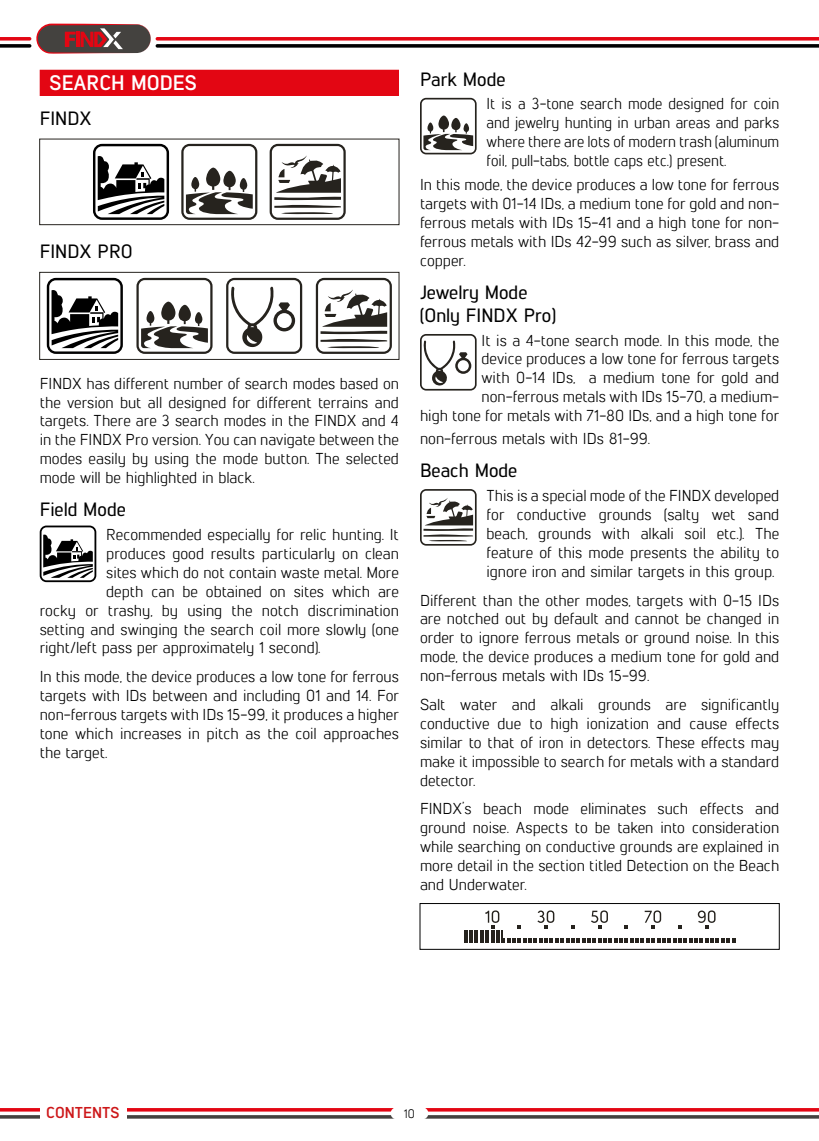
<style>
.page{position:relative;width:819px;height:1141px;background:#fff}
.page>*{position:absolute;margin:0;border:0;box-sizing:border-box;transform-origin:0 0}
.t1{font:700 21px "Lintel";color:#fff}
.t2{font:500 19.25px/23.1px "Lintel";color:#000}
.t3{font:15.75px/18.9px "Lintel";color:#000;text-align:justify}
.t4{font:15.75px/18.9px "Lintel";color:#000;text-align:justify;scale:.96 1}
.t5{font:700 15.75px "Lintel";color:#cd1719}
.t6{font:12.25px "Lintel";color:#000}
</style>
<div class="page">
<svg style="left:0;top:24px;width:819px;height:30px"></svg>
<svg style="left:0;top:1108px;width:819px;height:11px"></svg>
<div style="left:40px;top:70px;width:359px;height:26px;background:#e30613"></div>
<svg style="left:93px;top:144px;width:76px;height:76px"></svg>
<svg style="left:269px;top:144px;width:77px;height:76px"></svg>
<svg style="left:181px;top:144px;width:76px;height:76px"></svg>
<div style="left:39px;top:139px;width:360px;height:86px;border:1px solid #26231e"></div>
<svg style="left:226px;top:278px;width:76px;height:76px"></svg>
<svg style="left:47px;top:278px;width:76px;height:76px"></svg>
<svg style="left:316px;top:278px;width:76px;height:76px"></svg>
<svg style="left:136px;top:278px;width:76px;height:76px"></svg>
<div style="left:39px;top:272px;width:360px;height:88px;border:1px solid #26231e"></div>
<svg style="left:40px;top:526px;width:56px;height:56px"></svg>
<svg style="left:420px;top:98px;width:56px;height:56px"></svg>
<svg style="left:420px;top:334px;width:56px;height:57px"></svg>
<svg style="left:420px;top:489px;width:56px;height:57px"></svg>
<hr style="left:469px;top:930px;width:4px;height:12px;background:#26231e">
<svg style="left:464px;top:930px;width:3px;height:12px"></svg>
<hr style="left:474px;top:930px;width:4px;height:12px;background:#26231e">
<svg style="left:480px;top:910px;width:255px;height:32px"></svg>
<div style="left:419px;top:903px;width:360px;height:47px;border:1px solid #000"></div>
<div style="left:390px;top:1107px;width:38px;height:12px;background:#fff;border-radius:6px"></div>
<div style="left:40px;top:1105px;width:86px;height:16px;background:#fff"></div>
<h1 class="t1" style="left:50px;top:68px;width:149px">SEARCH MODES</h1>
<p class="t2" style="left:40px;top:105px;width:53px">FINDX</p>
<p class="t2" style="left:40px;top:239px;width:94px">FINDX PRO</p>
<p class="t3" style="left:40px;top:373px;width:361px">FINDX has different number of search modes based on the version but all designed for different terrains and targets. There are 3 search modes in the FINDX and 4 in the FINDX Pro version. You can navigate between the modes easily by using the mode button. The selected mode will be highlighted in black.</p>
<p class="t2" style="left:40px;top:497px;width:88px">Field Mode</p>
<p class="t3" style="left:106px;top:524px;width:294px">Recommended especially for relic hunting. It</p>
<p class="t3" style="left:106px;top:543px;width:294px">produces good results particularly on clean</p>
<p class="t3" style="left:106px;top:562px;width:294px">sites which do not contain waste metal. More</p>
<p class="t3" style="left:106px;top:581px;width:294px">depth can be obtained on sites which are</p>
<p class="t3" style="left:40px;top:600px;width:361px">rocky or trashy, by using the notch discrimination</p>
<p class="t3" style="left:40px;top:619px;width:361px">setting and swinging the search coil more slowly (one</p>
<p class="t3" style="left:40px;top:638px;width:282px">right/left pass per approximately 1 second).</p>
<p class="t3" style="left:40px;top:667px;width:361px">In this mode, the device produces a low tone for ferrous targets with IDs between and including 01 and 14. For non-ferrous targets with IDs 15-99, it produces a higher tone which increases in pitch as the coil approaches the target.</p>
<p class="t2" style="left:420px;top:66px;width:87px">Park Mode</p>
<p class="t4" style="left:486px;top:94px;width:306px">It is a 3-tone search mode designed for coin and jewelry hunting in urban areas and parks where there are lots of modern trash (aluminum foil, pull-tabs, bottle caps etc.) present.</p>
<p class="t3" style="left:420px;top:174px;width:361px">In this mode, the device produces a low tone for ferrous targets with 01-14 IDs, a medium tone for gold and non&shy;ferrous metals with IDs 15-41 and a high tone for non&shy;ferrous metals with IDs 42-99 such as silver, brass and copper.</p>
<p class="t2" style="left:420px;top:279px;width:137px">Jewelry Mode (Only FINDX Pro)</p>
<p class="t3" style="left:420px;top:330px;width:361px;text-align:right">It is a 4-tone search mode. In this mode, the<br>device produces a low tone for ferrous targets<br>with 0-14 IDs, a medium tone for gold and non-ferrous metals with IDs 15-70, a medium-<br>high tone for metals with 71-80 IDs, and a high tone for</p>
<p class="t3" style="left:420px;top:429px;width:231px">non-ferrous metals with IDs 81-99.</p>
<p class="t2" style="left:420px;top:458px;width:99px">Beach Mode</p>
<p class="t3" style="left:486px;top:486px;width:294px">This is a special mode of the FINDX developed for conductive grounds (salty wet sand beach, grounds with alkali soil etc.). The feature of this mode presents the ability to ignore iron and similar targets in this group.</p>
<p class="t3" style="left:420px;top:590px;width:361px">Different than the other modes, targets with 0-15 IDs are notched out by default and cannot be changed in order to ignore ferrous metals or ground noise. In this mode, the device produces a medium tone for gold and non-ferrous metals with IDs 15-99.</p>
<p class="t3" style="left:420px;top:694px;width:361px">Salt water and alkali grounds are significantly conductive due to high ionization and cause effects similar to that of iron in detectors. These effects may make it impossible to search for metals with a standard detector.</p>
<p class="t3" style="left:420px;top:799px;width:361px">FINDX’s beach mode eliminates such effects and ground noise. Aspects to be taken into consideration while searching on conductive grounds are explained in more detail in the section titled Detection on the Beach and Underwater.</p>
<p class="t5" style="left:46px;top:1102px;width:75px">CONTENTS</p>
<p class="t6" style="left:404px;top:1105px;width:13px">10</p>
</div>
